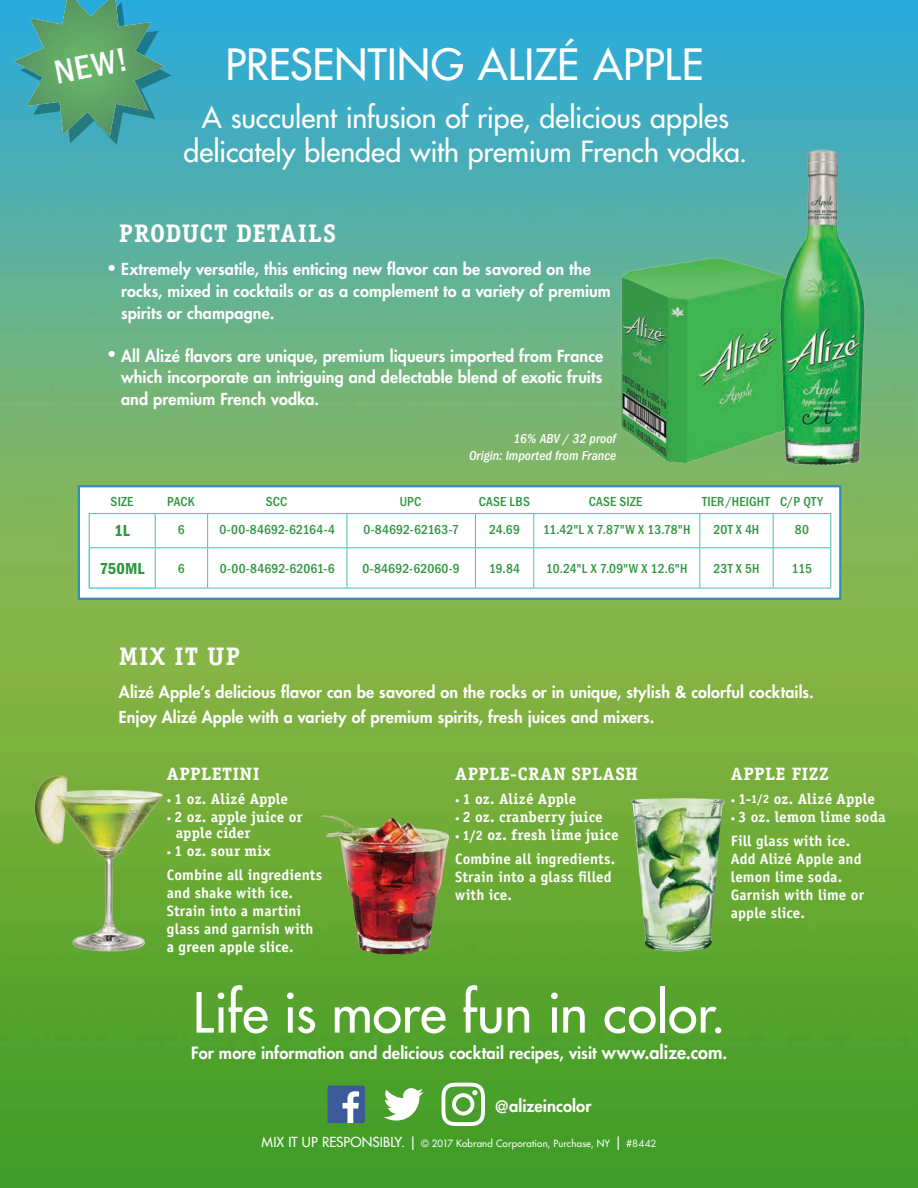
<style>
.page{position:relative;width:918px;height:1188px;background:#fff}
.page>*{position:absolute;margin:0;border:0;box-sizing:border-box;transform-origin:0 0}
.t1{font:500 53.85px "Futura Std";letter-spacing:.015em;color:#fff}
.t2{font:500 42px "Futura Std";color:#fff}
.t3{font:500 condensed 34.5px "ITC Franklin Gothic Std";color:#fff}
.t4{font:500 28.5px/34.2px "Futura Std";letter-spacing:-.005em;color:#fff;text-align:center}
.t5{font:700 25.5px "Officina Serif Std";letter-spacing:.035em;color:#fff}
.t6{font:700 18px "Officina Serif Std";letter-spacing:.03em;color:#fff;scale:1.05 1}
.t7{font:800 16.5px "Futura Std";letter-spacing:.005em;color:#fff}
.t8{font:16.5px "ITC Franklin Gothic Std Dm Cd";letter-spacing:.005em;color:#2e963e}
.t9{font:800 16.2px/21.6px "Futura Std";letter-spacing:.005em;color:#fff}
.t10{font:700 15px/18px "Officina Sans Std";letter-spacing:.005em;color:#fff}
.t11{font:700 15px/16.5px "Officina Serif Std";letter-spacing:.01em;color:#fff}
.t12{font:500 condensed 13.5px "ITC Franklin Gothic Std";letter-spacing:.01em;color:#2e963e}
.t13{font:italic 500 condensed 13.5px/16.2px "ITC Franklin Gothic Std";color:#fff;text-align:right}
.t14{font:500 9.75px "Futura Std";letter-spacing:.015em;color:#fff}
.s1{font-size:9px}
.s2{font-size:13.5px}
.s3{font-size:12px}
.s4{font-size:18px}
.s5{font-weight:400}
</style>
<div class="page">
<img style="left:0;top:0;width:918px;height:1188px">
<svg style="left:14px;top:0;width:157px;height:145px;background:#3caac1"></svg>
<img style="left:14px;top:0;width:151px;height:136px">
<div style="left:327px;top:1086px;width:38px;height:37px;background:#3c5a9a;border-radius:2px"></div>
<svg style="left:343px;top:1091px;width:16px;height:32px"></svg>
<svg style="left:442px;top:1083px;width:43px;height:43px"></svg>
<svg style="left:384px;top:1088px;width:40px;height:33px"></svg>
<div style="left:78px;top:485px;width:763px;height:115px;background:#fff;border:2px solid #3190b4"></div>
<hr style="left:89px;top:513px;width:66px;height:1px;background:#47bfaf">
<hr style="left:89px;top:514px;width:1px;height:33px;background:#47bfaf">
<hr style="left:155px;top:513px;width:53px;height:1px;background:#47bfaf">
<hr style="left:155px;top:514px;width:1px;height:33px;background:#47bfaf">
<hr style="left:208px;top:513px;width:139px;height:1px;background:#47bfaf">
<hr style="left:207px;top:514px;width:1px;height:33px;background:#47bfaf">
<hr style="left:347px;top:513px;width:128px;height:1px;background:#47bfaf">
<hr style="left:347px;top:514px;width:1px;height:33px;background:#47bfaf">
<hr style="left:475px;top:513px;width:59px;height:1px;background:#47bfaf">
<hr style="left:475px;top:514px;width:1px;height:33px;background:#47bfaf">
<hr style="left:534px;top:513px;width:166px;height:1px;background:#47bfaf">
<hr style="left:533px;top:514px;width:1px;height:33px;background:#47bfaf">
<hr style="left:700px;top:513px;width:73px;height:1px;background:#47bfaf">
<hr style="left:699px;top:514px;width:1px;height:33px;background:#47bfaf">
<hr style="left:773px;top:513px;width:58px;height:1px;background:#47bfaf">
<hr style="left:773px;top:514px;width:1px;height:33px;background:#47bfaf">
<hr style="left:830px;top:514px;width:1px;height:33px;background:#47bfaf">
<hr style="left:89px;top:547px;width:66px;height:1px;background:#47bfaf">
<hr style="left:155px;top:547px;width:53px;height:1px;background:#47bfaf">
<hr style="left:155px;top:548px;width:1px;height:40px;background:#47bfaf">
<hr style="left:208px;top:547px;width:139px;height:1px;background:#47bfaf">
<hr style="left:207px;top:548px;width:1px;height:40px;background:#47bfaf">
<hr style="left:347px;top:547px;width:128px;height:1px;background:#47bfaf">
<hr style="left:347px;top:548px;width:1px;height:40px;background:#47bfaf">
<hr style="left:475px;top:547px;width:59px;height:1px;background:#47bfaf">
<hr style="left:475px;top:548px;width:1px;height:40px;background:#47bfaf">
<hr style="left:534px;top:547px;width:166px;height:1px;background:#47bfaf">
<hr style="left:533px;top:548px;width:1px;height:40px;background:#47bfaf">
<hr style="left:700px;top:547px;width:73px;height:1px;background:#47bfaf">
<hr style="left:699px;top:548px;width:1px;height:40px;background:#47bfaf">
<hr style="left:773px;top:547px;width:58px;height:1px;background:#47bfaf">
<hr style="left:773px;top:548px;width:1px;height:40px;background:#47bfaf">
<hr style="left:830px;top:548px;width:1px;height:40px;background:#47bfaf">
<hr style="left:155px;top:588px;width:53px;height:1px;background:#47bfaf">
<hr style="left:208px;top:588px;width:139px;height:1px;background:#47bfaf">
<hr style="left:347px;top:588px;width:128px;height:1px;background:#47bfaf">
<hr style="left:475px;top:588px;width:59px;height:1px;background:#47bfaf">
<hr style="left:534px;top:588px;width:166px;height:1px;background:#47bfaf">
<hr style="left:700px;top:588px;width:73px;height:1px;background:#47bfaf">
<hr style="left:773px;top:588px;width:58px;height:1px;background:#47bfaf">
<hr style="left:89px;top:548px;width:1px;height:40px;background:#00b3dc">
<hr style="left:89px;top:588px;width:66px;height:1px;background:#00b3dc">
<img style="left:583px;top:225px;width:189px;height:247px">
<img style="left:772px;top:141px;width:106px;height:332px">
<img style="left:16px;top:769px;width:158px;height:192px">
<img style="left:321px;top:815px;width:120px;height:139px">
<img style="left:630px;top:798px;width:95px;height:154px">
<h3 class="t3" style="left:51px;top:54px;width:75px;rotate:-11deg">NEW!</h3>
<h2 class="t2" style="left:225px;top:38px;width:480px">Presenting Alizé Apple</h2>
<h3 class="t4" style="left:184px;top:101px;width:565px">A succulent infusion of ripe, delicious apples delicately blended with premium French vodka.</h3>
<h3 class="t5" style="left:119px;top:217px;width:218px">PRODUCT DETAILS</h3>
<p class="t9" style="left:121px;top:259px;width:491px;text-indent:-14px">• Extremely versatile, this enticing new flavor can be savored on the rocks, mixed in cocktails or as a complement to a variety of premium spirits or champagne.</p>
<p class="t9" style="left:121px;top:345px;width:484px;text-align:justify;text-indent:-14px">• All Alizé flavors are unique, premium liqueurs imported from France which incorporate an intriguing and delectable blend of exotic fruits and premium French vodka.</p>
<p class="t13" style="left:469px;top:431px;width:149px">16% ABV / 32 proof<br>Origin: Imported from France</p>
<p class="t12" style="left:111px;top:493px;width:24px">SIZE</p>
<p class="t12" style="left:167px;top:493px;width:29px">PACK</p>
<p class="t12" style="left:266px;top:493px;width:23px">SCC</p>
<p class="t12" style="left:400px;top:493px;width:23px">UPC</p>
<p class="t12" style="left:479px;top:493px;width:53px">CASE LBS</p>
<p class="t12" style="left:589px;top:493px;width:55px">CASE SIZE</p>
<p class="t12" style="left:702px;top:493px;width:62px">TIER/HEIGHT</p>
<p class="t12" style="left:780px;top:493px;width:44px">C/P QTY</p>
<p class="t8" style="left:115px;top:521px;width:17px">1l</p>
<p class="t12" style="left:178px;top:522px;width:8px">6</p>
<p class="t12" style="left:220px;top:522px;width:117px">0-00-84692-62164-4</p>
<p class="t12" style="left:363px;top:522px;width:97px">0-84692-62163-7</p>
<p class="t12" style="left:489px;top:522px;width:32px">24.69</p>
<p class="t12" style="left:543px;top:522px;width:149px">11.42"L X 7.87"W X 13.78"H</p>
<p class="t12" style="left:714px;top:522px;width:47px">20T X 4H</p>
<p class="t12" style="left:795px;top:522px;width:15px">80</p>
<p class="t8" style="left:100px;top:559px;width:46px">750ml</p>
<p class="t12" style="left:178px;top:560px;width:8px">6</p>
<p class="t12" style="left:220px;top:560px;width:116px">0-00-84692-62061-6</p>
<p class="t12" style="left:363px;top:560px;width:99px">0-84692-62060-9</p>
<p class="t12" style="left:489px;top:560px;width:32px">19.84</p>
<p class="t12" style="left:546px;top:560px;width:143px">10.24"L X 7.09"W X 12.6"H</p>
<p class="t12" style="left:714px;top:560px;width:47px">23T X 5H</p>
<p class="t12" style="left:792px;top:560px;width:22px">115</p>
<h3 class="t5" style="left:119px;top:640px;width:122px">MIX IT UP</h3>
<p class="t9" style="left:119px;top:680px;width:696px;line-height:24.3px">Alizé Apple’s delicious flavor can be savored on the rocks or in unique, stylish &amp; colorful cocktails.<br>Enjoy Alizé Apple with a variety of premium spirits, fresh juices and mixers.</p>
<p class="t6" style="left:167px;top:762px;width:11px">appletini</p>
<p class="t11" style="left:167px;top:790px;width:123px"><span class="s1">•</span> 1 oz. Alizé Apple</p>
<p class="t11" style="left:176px;top:808px;width:128px;text-indent:-9px"><span class="s1">•</span> 2 oz. apple juice or apple cider</p>
<p class="t11" style="left:167px;top:843px;width:105px"><span class="s1">•</span> 1 oz. sour mix</p>
<p class="t10" style="left:167px;top:866px;width:157px">Combine all ingredients and shake with ice.<br>Strain into a martini glass and garnish with a green apple slice.</p>
<p class="t6" style="left:455px;top:762px;width:23px">Apple</p>
<p class="t6" style="left:510px;top:762px;width:123px">-CRAN SPLash</p>
<p class="t11" style="left:455px;top:790px;width:123px"><span class="s1">•</span> 1 oz. Alizé Apple</p>
<p class="t11" style="left:455px;top:808px;width:149px"><span class="s1">•</span> 2 oz. cranberry juice</p>
<p class="t11" style="left:455px;top:826px;width:165px"><span class="s1">•</span> <span class="s2">1/2</span> oz. fresh lime juice</p>
<p class="t10" style="left:455px;top:849px;width:162px">Combine all ingredients.<br>Strain into a glass filled with ice.</p>
<p class="t6" style="left:731px;top:762px;width:23px">Apple</p>
<p class="t6" style="left:792px;top:762px;width:36px">fiZz</p>
<p class="t11" style="left:731px;top:790px;width:146px"><span class="s1">•</span> 1-<span class="s3">1/2</span> oz. Alizé Apple</p>
<p class="t11" style="left:731px;top:808px;width:156px"><span class="s1">•</span> 3 oz. lemon lime soda</p>
<p class="t10" style="left:731px;top:831px;width:135px">Fill glass with ice.<br>Add Alizé Apple and lemon lime soda.<br>Garnish with lime or apple slice.</p>
<h1 class="t1" style="left:193px;top:979px;width:535px">Life is more fun in color.</h1>
<p class="t7" style="left:191px;top:1043px;width:538px">For more information and delicious cocktail recipes, visit <span class="s4">www.alize.com</span>.</p>
<p class="t7" style="left:494px;top:1095px;width:99px">@alizeincolor</p>
<p class="t14" style="left:261px;top:1137px;width:397px"><span class="s2">Mix It Up Responsibly. |</span> © 2017 Kobrand Corporation, Purchase, NY <span class="s2">|</span> <span class="s5">#8442</span></p>
</div>
